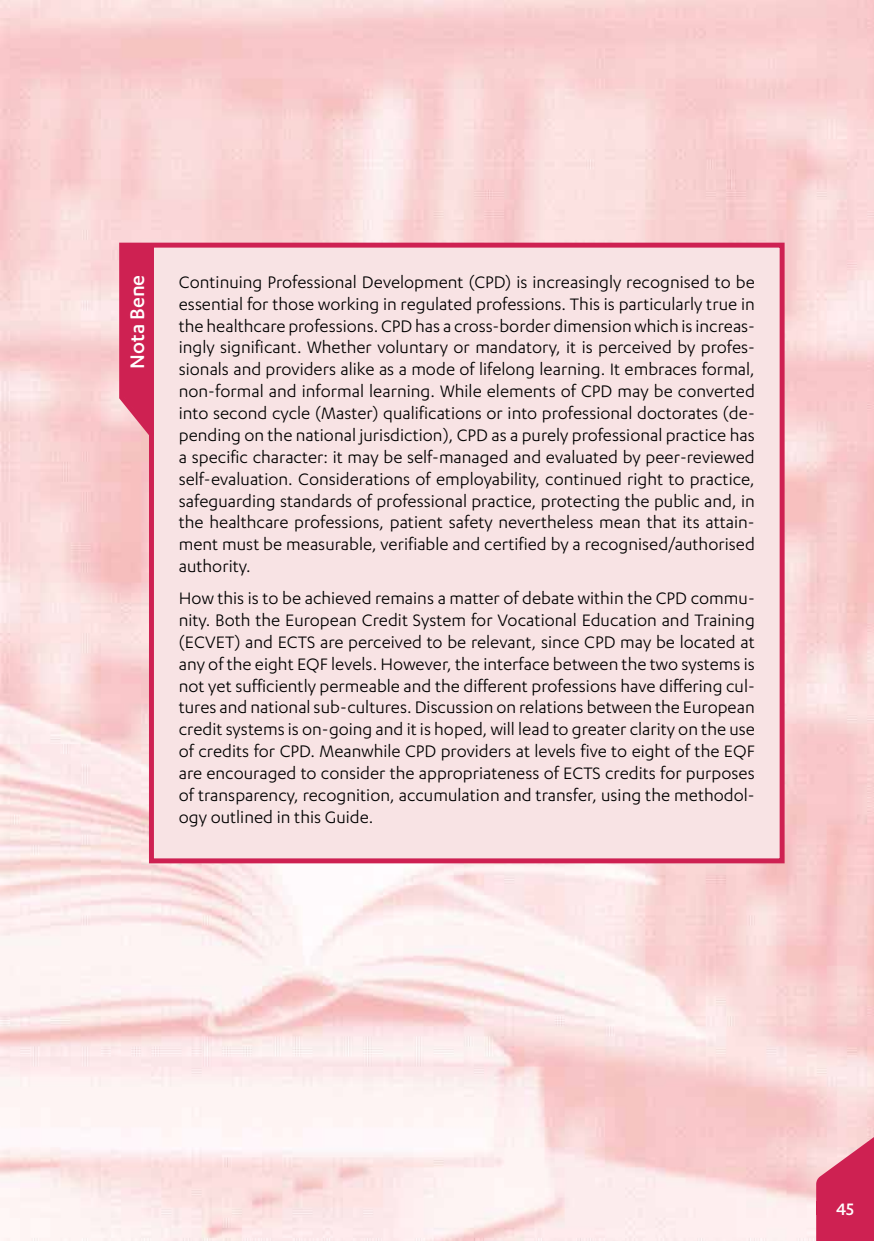
<style>
.page{position:relative;width:874px;height:1241px;background:#fff}
.page>*{position:absolute;margin:0;border:0;box-sizing:border-box;transform-origin:0 0}
.t1{font:500 22.75px "Karbon";color:#fff}
.t2{font:19.25px/21.9px "Karbon";color:#000;text-align:justify}
.t3{font:500 19.25px "Karbon";color:#fff}
</style>
<div class="page">
<div style="left:117px;top:240px;width:669px;height:625px;background:#f8e3e4"></div>
<svg style="left:122px;top:246px;width:32px;height:189px;background:#d12d5b"></svg>
<svg style="left:815px;top:1111px;width:58px;height:129px;background:#e06d8a"></svg>
<div style="left:815px;top:1201px;width:58px;height:13px;background:#ce2152"></div>
<p class="t1" style="left:125px;top:369px;width:96px;rotate:-90deg">Nota Bene</p>
<p class="t2" style="left:179px;top:270px;width:577px">Continuing Professional Development (CPD) is increasingly recognised to be essential for those working in regulated professions. This is particularly true in the healthcare professions. CPD has a cross-border dimension which is increas&shy;ingly significant. Whether voluntary or mandatory, it is perceived by profes&shy;sionals and providers alike as a mode of lifelong learning. It embraces formal, non-formal and informal learning. While elements of CPD may be converted into second cycle (Master) qualifications or into professional doctorates (de&shy;pending on the national jurisdiction), CPD as a purely professional practice has a specific character: it may be self-managed and evaluated by peer-reviewed self-evaluation. Considerations of employability, continued right to practice, safeguarding standards of professional practice, protecting the public and, in the healthcare professions, patient safety nevertheless mean that its attain&shy;ment must be measurable, verifiable and certified by a recognised/authorised authority.</p>
<p class="t2" style="left:179px;top:586px;width:577px">How this is to be achieved remains a matter of debate within the CPD commu&shy;nity. Both the European Credit System for Vocational Education and Training (ECVET) and ECTS are perceived to be relevant, since CPD may be located at any of the eight EQF levels. However, the interface between the two systems is not yet sufficiently permeable and the different professions have differing cul&shy;tures and national sub-cultures. Discussion on relations between the European credit systems is on-going and it is hoped, will lead to greater clarity on the use of credits for CPD. Meanwhile CPD providers at levels five to eight of the EQF are encouraged to consider the appropriateness of ECTS credits for purposes of transparency, recognition, accumulation and transfer, using the methodol&shy;ogy outlined in this Guide.</p>
<p class="t3" style="left:835px;top:1197px;width:20px">45</p>
</div>
